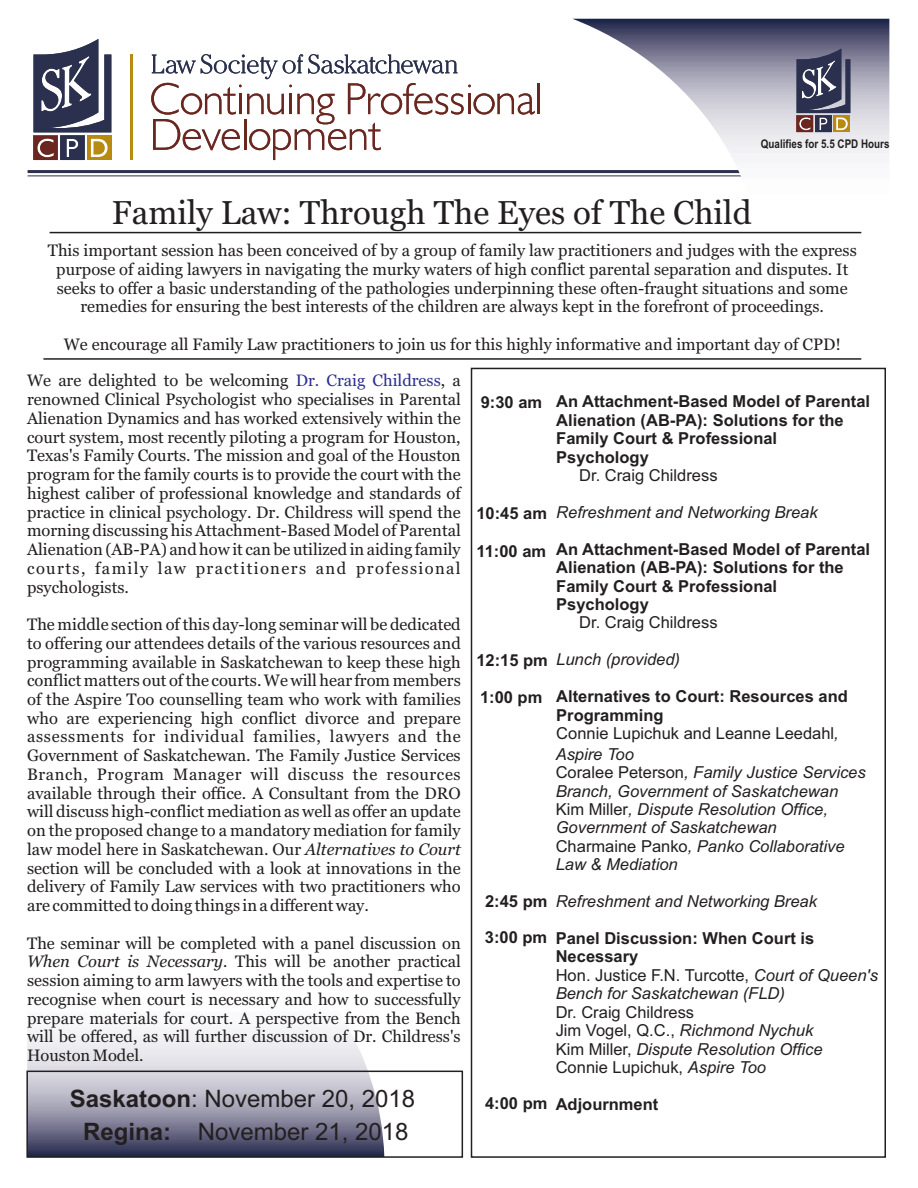
<style>
.page{position:relative;width:918px;height:1188px;background:#fff}
.page>*{position:absolute;margin:0;border:0;box-sizing:border-box;transform-origin:0 0}
.t1{font:33px "Georgia";color:#231f20}
.t2{font:24px "Arial";color:#231f20}
.t3{font:16.5px/18.8px "Georgia";color:#231f20;text-align:justify}
.t4{font:italic 16.5px/18.5px "Arial";color:#231f20}
.t5{font:700 16.5px/18.5px "Arial";color:#231f20}
.t6{font:16.5px/18.5px "Arial";color:#231f20}
.t7{font:700 12px "Arial Narrow";color:#231f20}
.s1{color:#2e3092}
.s2{font-style:italic}
.s3{font-weight:700}
.s4{font-weight:400}
.s5{font-weight:400;font-style:italic}
.s6{font-style:normal}
.s7{font-weight:700;font-style:normal}
</style>
<div class="page">
<hr style="left:131px;top:55px;width:2px;height:105px;background:#b98a12">
<hr style="left:538px;top:83px;width:2px;height:31px;background:#69271f">
<svg style="left:151px;top:54px;width:384px;height:106px"></svg>
<svg style="left:33px;top:39px;width:78px;height:121px"></svg>
<hr style="left:28px;top:170px;width:861px;height:3px;background:#2b304f">
<hr style="left:28px;top:176px;width:861px;height:1px;background:#2b304f">
<svg style="left:572px;top:19px;width:317px;height:215px"></svg>
<svg style="left:797px;top:48px;width:53px;height:84px;background:#625f6e"></svg>
<svg style="left:27px;top:1031px;width:357px;height:125px;background:#acabba"></svg>
<hr style="left:50px;top:232px;width:811px;height:1px;background:#231f20">
<hr style="left:43px;top:358px;width:818px;height:2px;background:#231f20">
<div style="left:471px;top:368px;width:415px;height:790px;border:2px solid #231f20"></div>
<div style="left:26px;top:1071px;width:437px;height:87px;border:1px solid #231f20"></div>
<p class="t7" style="left:761px;top:140px;width:130px">Qualifies for 5.5 CPD Hours</p>
<h1 class="t1" style="left:112px;top:199px;width:641px">Family Law: Through The Eyes of The Child</h1>
<p class="t3" style="left:48px;top:242px;width:811px;text-align:center">This important session has been conceived of by a group of family law practitioners and judges with the express purpose of aiding lawyers in navigating the murky waters of high conflict parental separation and disputes. It seeks to offer a basic understanding of the pathologies underpinning these often-fraught situations and some remedies for ensuring the best interests of the children are always kept in the forefront of proceedings.</p>
<p class="t3" style="left:64px;top:336px;width:779px">We encourage all Family Law practitioners to join us for this highly informative and important day of CPD!</p>
<p class="t3" style="left:27px;top:372px;width:435px">We are delighted to be welcoming <span class="s1">Dr. Craig Childress</span>, a renowned Clinical Psychologist who specialises in Parental Alienation Dynamics and has worked extensively within the court system, most recently piloting a program for Houston, Texas's Family Courts. The mission and goal of the Houston program for the family courts is to provide the court with the highest caliber of professional knowledge and standards of practice in clinical psychology. Dr. Childress will spend the morning discussing his Attachment-Based Model of Parental Alienation (AB-PA) and how it can be utilized in aiding family courts, family law practitioners and professional psychologists.</p>
<p class="t3" style="left:27px;top:616px;width:435px">The middle section of this day-long seminar will be dedicated to offering our attendees details of the various resources and programming available in Saskatchewan to keep these high conflict matters out of the courts. We will hear from members of the Aspire Too counselling team who work with families who are experiencing high conflict divorce and prepare assessments for individual families, lawyers and the Government of Saskatchewan. The Family Justice Services Branch, Program Manager will discuss the resources available through their office. A Consultant from the DRO will discuss high-conflict mediation as well as offer an update on the proposed change to a mandatory mediation for family law model here in Saskatchewan. Our <span class="s2">Alternatives to Court </span>section will be concluded with a look at innovations in the delivery of Family Law services with two practitioners who are committed to doing things in a different way.</p>
<p class="t3" style="left:27px;top:935px;width:435px">The seminar will be completed with a panel discussion on <span class="s2">When Court is Necessary.</span> This will be another practical session aiming to arm lawyers with the tools and expertise to recognise when court is necessary and how to successfully prepare materials for court. A perspective from the Bench will be offered, as will further discussion of Dr. Childress's Houston Model.</p>
<h2 class="t2" style="left:70px;top:1089px;width:347px"><span class="s3">Saskatoon</span>: November 20, 2018</h2>
<h2 class="t2" style="left:83px;top:1123px;width:327px"><span class="s3">Regina:</span> November 21, 2018</h2>
<p class="t5" style="left:481px;top:394px;width:63px">9:30 am</p>
<p class="t5" style="left:476px;top:506px;width:72px">10:45 am</p>
<p class="t5" style="left:556px;top:394px;width:315px">An Attachment-Based Model of Parental<br>Alienation (AB-PA): Solutions for the<br>Family Court &amp; Professional<br>Psychology</p>
<p class="t6" style="left:579px;top:467px;width:140px">Dr. Craig Childress</p>
<p class="t4" style="left:556px;top:504px;width:263px">Refreshment and Networking Break</p>
<p class="t5" style="left:476px;top:543px;width:71px">11:00 am</p>
<p class="t5" style="left:476px;top:652px;width:73px">12:15 pm</p>
<p class="t5" style="left:480px;top:690px;width:64px">1:00 pm</p>
<p class="t5" style="left:485px;top:884px;width:64px;line-height:36.2px">2:45 pm<br>3:00 pm</p>
<p class="t5" style="left:485px;top:1095px;width:64px">4:00 pm</p>
<p class="t5" style="left:556px;top:541px;width:315px">An Attachment-Based Model of Parental<br>Alienation (AB-PA): Solutions for the<br>Family Court &amp; Professional<br>Psychology</p>
<p class="t6" style="left:579px;top:615px;width:140px">Dr. Craig Childress</p>
<p class="t4" style="left:556px;top:652px;width:125px">Lunch (provided)</p>
<p class="t5" style="left:556px;top:689px;width:293px">Alternatives to Court: Resources and<br>Programming<br><span class="s4">Connie Lupichuk and Leanne Leedahl</span><span class="s5">,</span></p>
<p class="t4" style="left:556px;top:746px;width:311px">Aspire Too<br><span class="s6">Coralee Peterson</span>, Family Justice Services<br>Branch, Government of Saskatchewan</p>
<p class="t4" style="left:556px;top:801px;width:290px"><span class="s6">Kim Miller</span>, Dispute Resolution Office,<br>Government of Saskatchewan<br><span class="s6">Charmaine Panko</span>, Panko Collaborative<br>Law &amp; Mediation</p>
<p class="t4" style="left:556px;top:894px;width:263px">Refreshment and Networking Break</p>
<p class="t4" style="left:556px;top:930px;width:324px"><span class="s7">Panel Discussion: When Court is<br>Necessary<br></span><span class="s6">Hon. Justice F.N. Turcotte,</span> Court of Queen's<br>Bench for Saskatchewan (FLD)</p>
<p class="t6" style="left:556px;top:1004px;width:268px">Dr. Craig Childress<br>Jim Vogel, Q.C., <span class="s2">Richmond Nychuk<br></span>Kim Miller, <span class="s2">Dispute Resolution Office<br></span>Connie Lupichuk, <span class="s2">Aspire Too</span></p>
<p class="t5" style="left:556px;top:1096px;width:104px">Adjournment</p>
</div>
